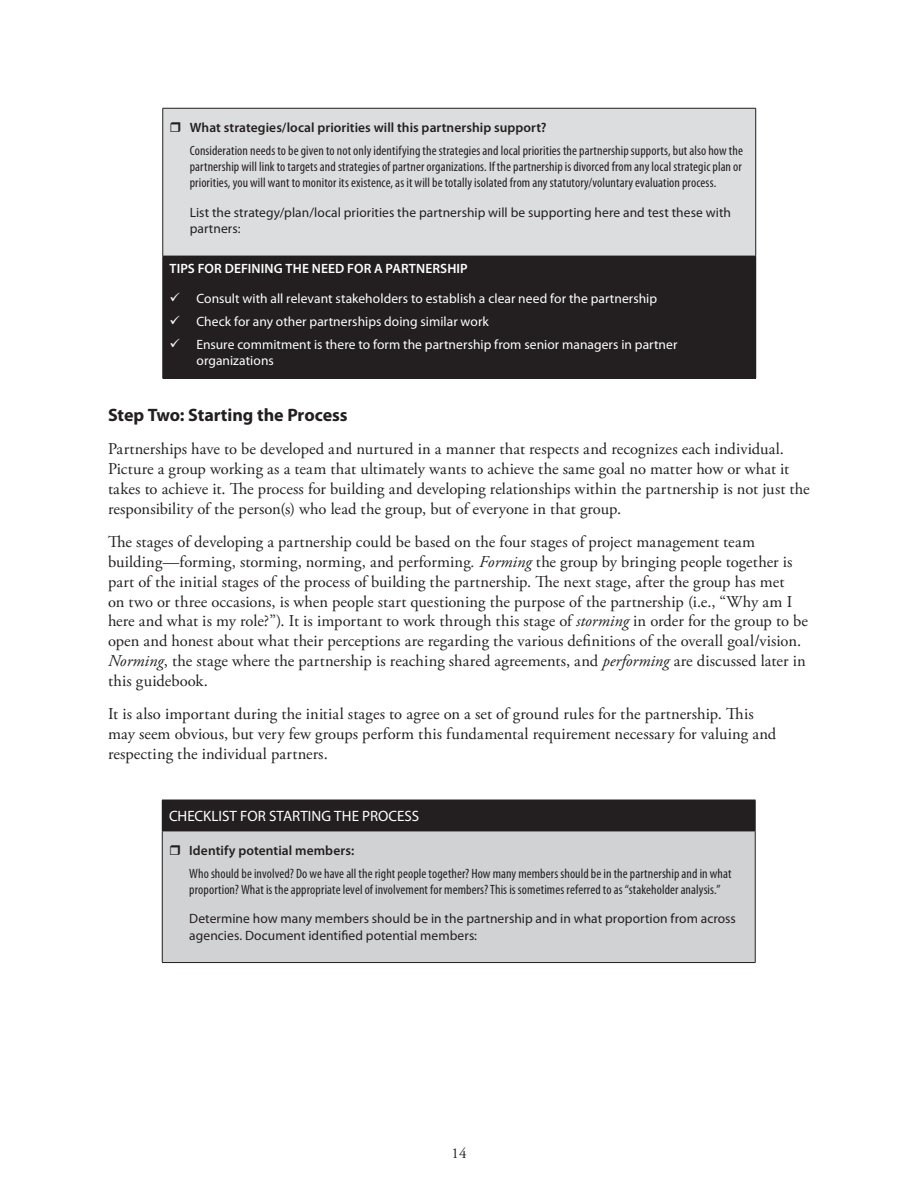
<style>
.page{position:relative;width:918px;height:1188px;background:#fff}
.page>*{position:absolute;margin:0;border:0;box-sizing:border-box;transform-origin:0 0}
.Heading_Two{font:700 18px "Myriad Pro";letter-spacing:-.005em;color:#231f20}
.Body_Text{font:16.5px/19.8px "Adobe Garamond Pro";letter-spacing:.005em;color:#231f20}
.Body_Text-2{font:15px "Myriad Pro";letter-spacing:.005em;color:#fff}
.t1{font:15px "Adobe Garamond Pro";color:#231f20}
.Body_Text-3{font:condensed 13.5px/16.2px "Myriad Pro";letter-spacing:.005em;color:#231f20;text-align:justify}
.Body_Text-4{font:13.5px/16.2px "Myriad Pro";letter-spacing:.005em;color:#231f20}
.Bulleted_List{font:13.5px/16.2px "Myriad Pro";letter-spacing:.005em;color:#fff}
.Body_Text-5{font:600 13.5px "Myriad Pro";letter-spacing:.005em;color:#231f20}
.Body_Text-6{font:600 13.5px "Myriad Pro";letter-spacing:.01em;color:#fff}
.s1{font-style:italic}
</style>
<div class="page">
<div style="left:163px;top:108px;width:593px;height:148px;background:#dcdddf"></div>
<div style="left:163px;top:256px;width:593px;height:122px;background:#231f20"></div>
<hr style="left:162px;top:108px;width:594px;height:1px;background:#231f20">
<hr style="left:162px;top:109px;width:1px;height:147px;background:#231f20">
<hr style="left:755px;top:109px;width:1px;height:147px;background:#231f20">
<hr style="left:162px;top:256px;width:1px;height:122px;background:#231f20">
<hr style="left:162px;top:378px;width:594px;height:1px;background:#231f20">
<div style="left:162px;top:800px;width:593px;height:31px;background:#231f20"></div>
<div style="left:162px;top:831px;width:593px;height:132px;background:#d1d2d4"></div>
<hr style="left:755px;top:800px;width:1px;height:31px;background:#231f20">
<hr style="left:162px;top:831px;width:594px;height:1px;background:#231f20">
<hr style="left:162px;top:831px;width:1px;height:131px;background:#231f20">
<hr style="left:755px;top:831px;width:1px;height:131px;background:#231f20">
<hr style="left:162px;top:962px;width:594px;height:1px;background:#231f20">
<p class="Body_Text-5" style="left:190px;top:119px;width:358px">What strategies/local priorities will this partnership support?</p>
<p class="Body_Text-3" style="left:190px;top:142px;width:555px">Consideration needs to be given to not only identifying the strategies and local priorities the partnership supports, but also how the partnership will link to targets and strategies of partner organizations. If the partnership is divorced from any local strategic plan or priorities, you will want to monitor its existence, as it will be totally isolated from any statutory/voluntary evaluation process.</p>
<p class="Body_Text-4" style="left:190px;top:204px;width:543px">List the strategy/plan/local priorities the partnership will be supporting here and test these with partners:</p>
<p class="Body_Text-6" style="left:170px;top:260px;width:300px">TIPS FOR DEFINING THE NEED FOR A PARTNERSHIP</p>
<p class="Bulleted_List" style="left:196px;top:290px;width:462px">Consult with all relevant stakeholders to establish a clear need for the partnership</p>
<p class="Bulleted_List" style="left:196px;top:313px;width:294px">Check for any other partnerships doing similar work</p>
<p class="Bulleted_List" style="left:196px;top:336px;width:483px">Ensure commitment is there to form the partnership from senior managers in partner organizations</p>
<p class="Heading_Two" style="left:108px;top:403px;width:241px">Step Two: Starting the Process</p>
<p class="Body_Text" style="left:108px;top:440px;width:703px">Partnerships have to be developed and nurtured in a manner that respects and recognizes each individual.<br>Picture a group working as a team that ultimately wants to achieve the same goal no matter how or what it takes to achieve it. The process for building and developing relationships within the partnership is not just the responsibility of the person(s) who lead the group, but of everyone in that group.</p>
<p class="Body_Text" style="left:108px;top:533px;width:702px">The stages of developing a partnership could be based on the four stages of project management team building—forming, storming, norming, and performing<span class="s1">. Forming</span> the group by bringing people together is part of the initial stages of the process of building the partnership. The next stage, after the group has met<br>on two or three occasions, is when people start questioning the purpose of the partnership (i.e., “Why am I here and what is my role?”). It is important to work through this stage of <span class="s1">storming</span> in order for the group to be open and honest about what their perceptions are regarding the various definitions of the overall goal/vision.<br><span class="s1">Norming</span>, the stage where the partnership is reaching shared agreements, and <span class="s1">performing</span> are discussed later in this guidebook.</p>
<p class="Body_Text" style="left:108px;top:705px;width:670px">It is also important during the initial stages to agree on a set of ground rules for the partnership. This may seem obvious, but very few groups perform this fundamental requirement necessary for valuing and respecting the individual partners.</p>
<p class="Body_Text-2" style="left:169px;top:807px;width:252px">CHECKLIST FOR STARTING THE PROCESS</p>
<p class="Body_Text-5" style="left:189px;top:841px;width:166px">Identify potential members:</p>
<p class="Body_Text-3" style="left:189px;top:865px;width:544px">Who should be involved? Do we have all the right people together? How many members should be in the partnership and in what proportion? What is the appropriate level of involvement for members? This is sometimes referred to as “stakeholder analysis.”</p>
<p class="Body_Text-4" style="left:189px;top:911px;width:548px">Determine how many members should be in the partnership and in what proportion from across agencies. Document identified potential members:</p>
<p class="t1" style="left:452px;top:1145px;width:16px">14</p>
</div>
